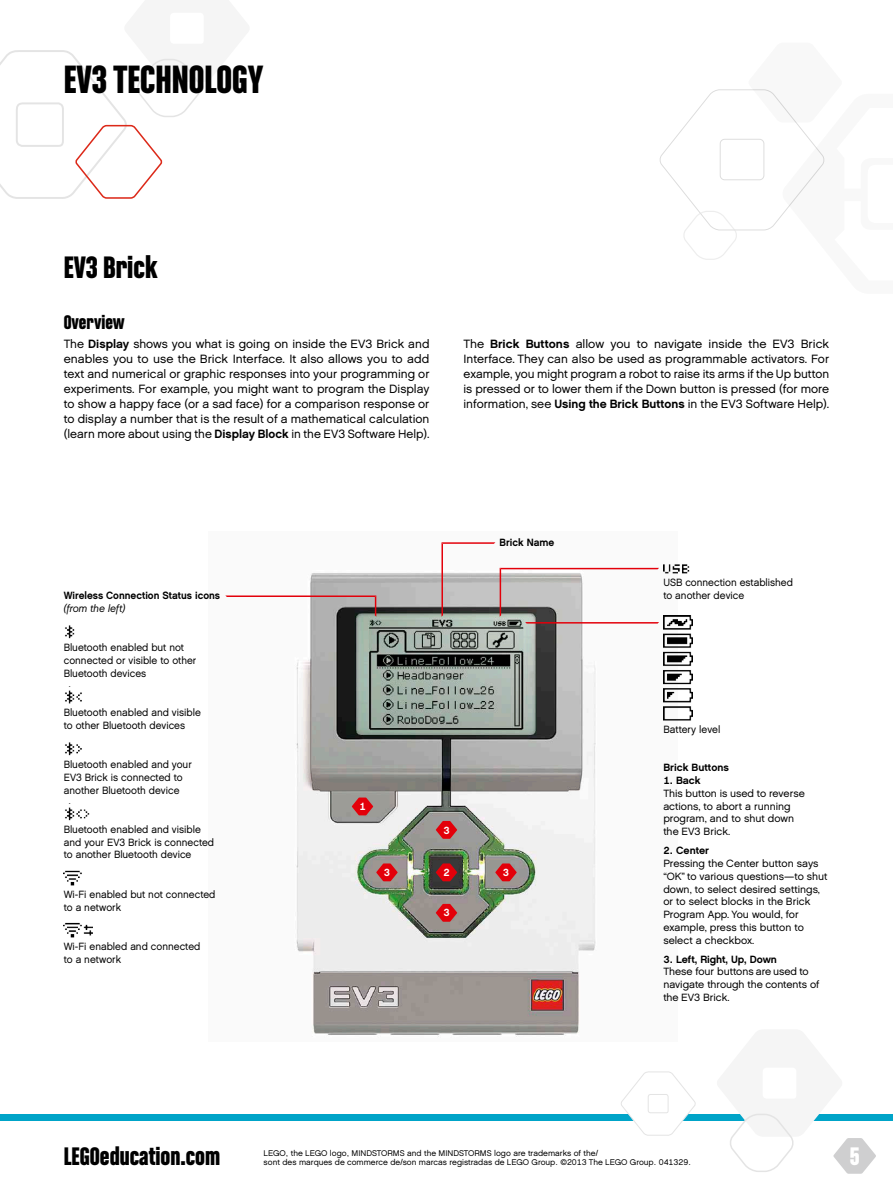
<style>
.page{position:relative;width:893px;height:1191px;background:#fff}
.page>*{position:absolute;margin:0;border:0;box-sizing:border-box;transform-origin:0 0}
.t1{font:700 42px "LEGO Chalet Comprime 80";color:#000}
.t2{font:700 33px "LEGO Chalet Comprime 80";color:#000}
.t3{font:700 27px "LEGO Chalet Comprime 60";color:#000}
.t4{font:700 27px "LEGO Chalet Comprime 80";color:#fff}
.t5{font:700 21px "LEGO Chalet Comprime 80";color:#000}
.t6{font:12px/15px "LEGO Chalet 60";color:#000;text-align:justify}
.t7{font:10.5px/12.8px "LEGO Chalet 60";color:#000;scale:.95 1}
.t8{font:10.5px/12.8px "LEGO Chalet 60";color:#000}
.t9{font:700 10.5px "LEGO Chalet 60";color:#000}
.t10{font:700 10.5px "LEGO Chalet 60";color:#000;scale:.95 1}
.t11{font:italic 10.5px "LEGO Chalet 60";color:#000;scale:.95 1}
.t12{font:700 10.5px "LEGO Chalet 60";color:#fff}
.t13{font:8.25px/9.8px "LEGO Chalet 60";color:#000}
.s1{font-weight:700}
</style>
<div class="page">
<div style="left:0;top:1114px;width:893px;height:6px;background:#00a4c8"></div>
<svg style="left:621px;top:1071px;width:75px;height:65px"></svg>
<svg style="left:0;top:50px;width:201px;height:149px"></svg>
<svg style="left:659px;top:89px;width:166px;height:171px"></svg>
<img style="left:296px;top:573px;width:362px;height:464px">
<img style="left:663px;top:615px;width:29px;height:106px">
<img style="left:663px;top:564px;width:27px;height:10px">
<svg style="left:352px;top:797px;width:21px;height:18px"></svg>
<svg style="left:436px;top:821px;width:21px;height:17px"></svg>
<svg style="left:436px;top:904px;width:21px;height:17px"></svg>
<svg style="left:436px;top:863px;width:21px;height:18px"></svg>
<svg style="left:376px;top:863px;width:22px;height:18px"></svg>
<svg style="left:495px;top:863px;width:22px;height:18px"></svg>
<svg style="left:717px;top:1113px;width:159px;height:60px"></svg>
<svg style="left:225px;top:595px;width:151px;height:22px"></svg>
<svg style="left:441px;top:542px;width:218px;height:81px"></svg>
<img style="left:65px;top:625px;width:10px;height:14px">
<img style="left:65px;top:690px;width:17px;height:14px">
<img style="left:65px;top:742px;width:17px;height:14px">
<img style="left:65px;top:807px;width:25px;height:14px">
<img style="left:64px;top:870px;width:18px;height:15px">
<img style="left:64px;top:922px;width:29px;height:15px">
<h1 class="t1" style="left:64px;top:55px;width:201px">EV3 Technology</h1>
<h2 class="t2" style="left:64px;top:248px;width:95px">EV3 Brick</h2>
<h3 class="t5" style="left:64px;top:310px;width:62px">Overview</h3>
<p class="t6" style="left:64px;top:336px;width:367px">The <span class="s1">Display</span> shows you what is going on inside the EV3 Brick and enables you to use the Brick Interface. It also allows you to add text and numerical or graphic responses into your programming or experiments. For example, you might want to program the Display to show a happy face (or a sad face) for a comparison response or to display a number that is the result of a mathematical calculation (learn more about using the <span class="s1">Display Block</span> in the EV3 Software Help).</p>
<p class="t6" style="left:463px;top:336px;width:367px">The <span class="s1">Brick Buttons</span> allow you to navigate inside the EV3 Brick Interface. They can also be used as programmable activators. For example, you might program a robot to raise its arms if the Up button is pressed or to lower them if the Down button is pressed (for more information, see <span class="s1">Using the Brick Buttons</span> in the EV3 Software Help).</p>
<p class="t10" style="left:64px;top:589px;width:166px">Wireless Connection Status icons</p>
<p class="t11" style="left:64px;top:602px;width:66px">(from the left)</p>
<p class="t7" style="left:64px;top:641px;width:141px">Bluetooth enabled but not connected or visible to other<br>Bluetooth devices</p>
<p class="t7" style="left:64px;top:706px;width:146px">Bluetooth enabled and visible to other Bluetooth devices</p>
<p class="t7" style="left:64px;top:758px;width:136px">Bluetooth enabled and your<br>EV3 Brick is connected to another Bluetooth device</p>
<p class="t7" style="left:64px;top:823px;width:160px">Bluetooth enabled and visible and your EV3 Brick is connected to another Bluetooth device</p>
<p class="t7" style="left:64px;top:887px;width:161px">Wi-Fi enabled but not connected to a network</p>
<p class="t7" style="left:64px;top:939px;width:145px">Wi-Fi enabled and connected to a network</p>
<p class="t10" style="left:500px;top:535px;width:59px">Brick Name</p>
<p class="t12" style="left:359px;top:800px;width:8px">1</p>
<p class="t12" style="left:443px;top:823px;width:8px">3</p>
<p class="t12" style="left:384px;top:865px;width:8px">3</p>
<p class="t12" style="left:443px;top:865px;width:8px">2</p>
<p class="t12" style="left:503px;top:865px;width:8px">3</p>
<p class="t12" style="left:443px;top:906px;width:8px">3</p>
<p class="t7" style="left:663px;top:576px;width:138px">USB connection established to another device</p>
<p class="t7" style="left:663px;top:722px;width:61px">Battery level</p>
<p class="t9" style="left:663px;top:761px;width:67px">Brick Buttons</p>
<p class="t9" style="left:663px;top:774px;width:39px">1. Back</p>
<p class="t8" style="left:663px;top:787px;width:143px">This button is used to reverse actions, to abort a running program, and to shut down the EV3 Brick.</p>
<p class="t9" style="left:663px;top:844px;width:47px">2. Center</p>
<p class="t8" style="left:663px;top:857px;width:166px">Pressing the Center button says “OK” to various questions—to shut down, to select desired settings, or to select blocks in the Brick<br>Program App. You would, for example, press this button to select a checkbox.</p>
<p class="t9" style="left:663px;top:952px;width:115px">3. Left, Right, Up, Down</p>
<p class="t8" style="left:663px;top:965px;width:157px">These four buttons are used to navigate through the contents of the EV3 Brick.</p>
<h3 class="t3" style="left:64px;top:1140px;width:158px">LEGOeducation.com</h3>
<h3 class="t4" style="left:850px;top:1140px;width:11px">5</h3>
<p class="t13" style="left:264px;top:1148px;width:429px">LEGO, the LEGO logo, MINDSTORMS and the MINDSTORMS logo are trademarks of the/<br>sont des marques de commerce de/son marcas registradas de LEGO Group. ©2013 The LEGO Group. 041329.</p>
</div>
